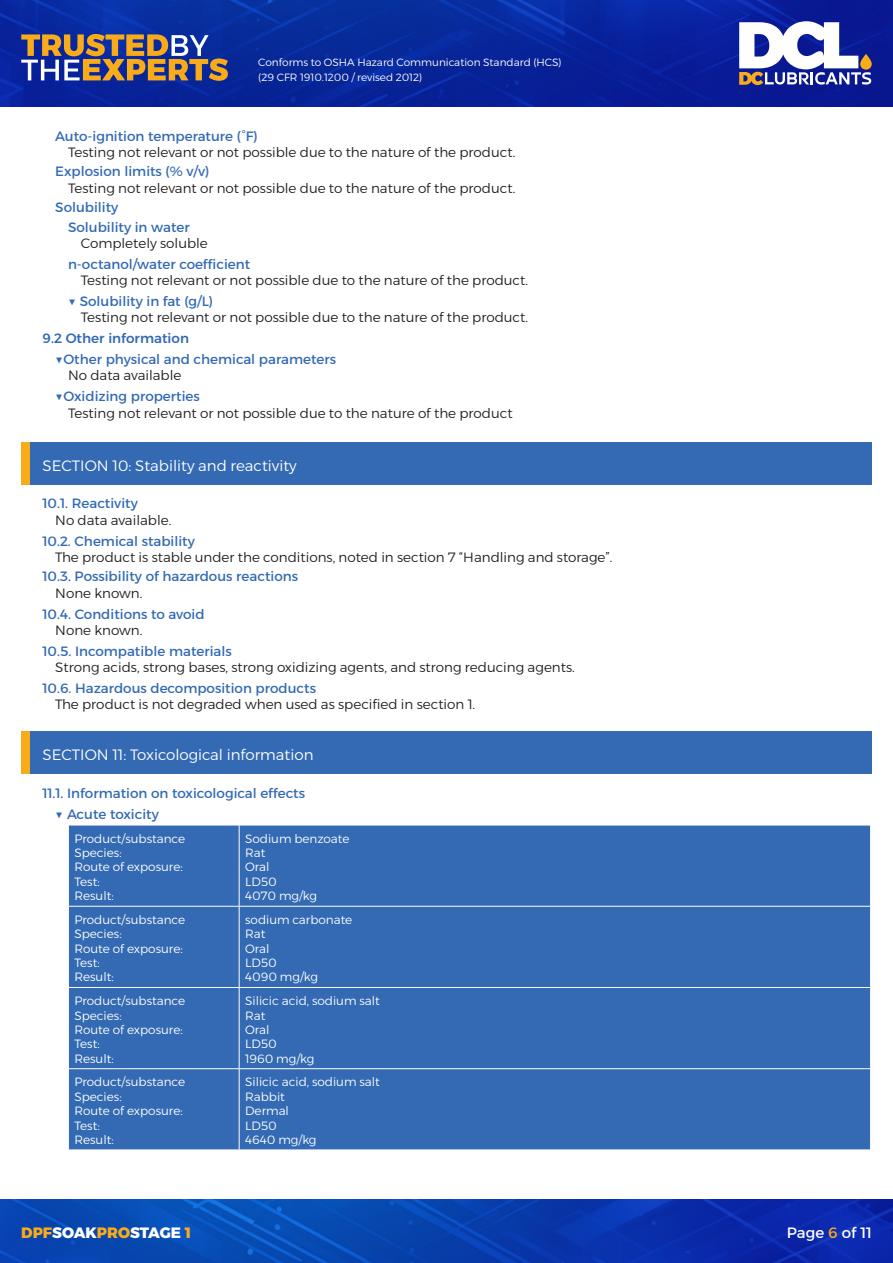
<style>
.page{position:relative;width:893px;height:1263px;background:#fff}
.page>*{position:absolute;margin:0;border:0;box-sizing:border-box;transform-origin:0 0}
.t1{font:300 15px "Alexandria";color:#fff}
.t2{font:800 15px "Alexandria";color:#fff}
.t3{font:15px "Alexandria";color:#fff}
.t4{font:300 13.5px "Alexandria";color:#231f20}
.t5{font:13.5px/19.5px "Alexandria";color:#336ab3}
.t6{font:500 13.5px "Alexandria";color:#336ab3}
.t7{font:300 12px/14.4px "Alexandria";color:#fff}
.t8{font:300 10.5px/15px "Alexandria";color:#fff}
.s1{color:#faab19}
</style>
<div class="page">
<img style="left:0;top:0;width:893px;height:106px">
<img style="left:0;top:1199px;width:893px;height:64px">
<svg style="left:739px;top:21px;width:132px;height:64px"></svg>
<svg style="left:21px;top:34px;width:207px;height:47px;background:#7b6c70"></svg>
<div style="left:21px;top:442px;width:9px;height:43px;background:#faab19"></div>
<div style="left:30px;top:442px;width:842px;height:43px;background:#336ab3"></div>
<div style="left:21px;top:731px;width:9px;height:43px;background:#faab19"></div>
<div style="left:30px;top:731px;width:842px;height:43px;background:#336ab3"></div>
<div style="left:69px;top:826px;width:801px;height:323px;background:#336ab3"></div>
<hr style="left:239px;top:825px;width:1px;height:81px;background:#fff">
<hr style="left:68px;top:906px;width:171px;height:1px;background:#fff">
<hr style="left:239px;top:906px;width:632px;height:1px;background:#fff">
<hr style="left:239px;top:907px;width:1px;height:80px;background:#fff">
<hr style="left:68px;top:987px;width:171px;height:1px;background:#fff">
<hr style="left:239px;top:987px;width:632px;height:1px;background:#fff">
<hr style="left:239px;top:988px;width:1px;height:80px;background:#fff">
<hr style="left:68px;top:1068px;width:171px;height:1px;background:#fff">
<hr style="left:239px;top:1068px;width:632px;height:1px;background:#fff">
<hr style="left:239px;top:1069px;width:1px;height:80px;background:#fff">
<p class="t8" style="left:258px;top:55px;width:305px">Conforms to OSHA Hazard Communication Standard (HCS) (29 CFR 1910.1200 / revised 2012)</p>
<p class="t5" style="left:55px;top:126px;width:204px">Auto-ignition temperature (°F)</p>
<p class="t4" style="left:68px;top:144px;width:449px">Testing not relevant or not possible due to the nature of the product.</p>
<p class="t5" style="left:55px;top:162px;width:156px">Explosion limits (% v/v)</p>
<p class="t4" style="left:68px;top:180px;width:449px">Testing not relevant or not possible due to the nature of the product.</p>
<p class="t5" style="left:68px;top:198px;width:123px;text-indent:-13px">Solubility<br>Solubility in water</p>
<p class="t4" style="left:81px;top:235px;width:129px">Completely soluble</p>
<p class="t5" style="left:68px;top:254px;width:184px">n-octanol/water coefficient</p>
<p class="t4" style="left:81px;top:272px;width:449px">Testing not relevant or not possible due to the nature of the product.</p>
<p class="t5" style="left:68px;top:292px;width:147px">▼ Solubility in fat (g/L)</p>
<p class="t4" style="left:81px;top:310px;width:449px">Testing not relevant or not possible due to the nature of the product.</p>
<p class="t6" style="left:43px;top:331px;width:148px">9.2 Other information</p>
<p class="t5" style="left:55px;top:350px;width:282px">▼Other physical and chemical parameters</p>
<p class="t4" style="left:68px;top:368px;width:115px">No data available</p>
<p class="t5" style="left:55px;top:387px;width:146px">▼Oxidizing properties</p>
<p class="t4" style="left:68px;top:405px;width:446px">Testing not relevant or not possible due to the nature of the product</p>
<p class="t1" style="left:43px;top:457px;width:256px">SECTION 10: Stability and reactivity</p>
<p class="t5" style="left:43px;top:494px;width:97px">10.1. Reactivity</p>
<p class="t4" style="left:55px;top:512px;width:118px">No data available.</p>
<p class="t5" style="left:43px;top:531px;width:154px">10.2. Chemical stability</p>
<p class="t4" style="left:55px;top:549px;width:559px">The product is stable under the conditions, noted in section 7 “Handling and storage”.</p>
<p class="t5" style="left:43px;top:567px;width:257px">10.3. Possibility of hazardous reactions</p>
<p class="t4" style="left:55px;top:585px;width:89px">None known.</p>
<p class="t5" style="left:43px;top:604px;width:164px">10.4. Conditions to avoid</p>
<p class="t4" style="left:55px;top:622px;width:89px">None known.</p>
<p class="t5" style="left:43px;top:641px;width:191px">10.5. Incompatible materials</p>
<p class="t4" style="left:55px;top:659px;width:521px">Strong acids, strong bases, strong oxidizing agents, and strong reducing agents.</p>
<p class="t5" style="left:43px;top:679px;width:275px">10.6. Hazardous decomposition products</p>
<p class="t4" style="left:55px;top:697px;width:421px">The product is not degraded when used as specified in section 1.</p>
<p class="t1" style="left:43px;top:746px;width:273px">SECTION 11: Toxicological information</p>
<p class="t5" style="left:43px;top:783px;width:264px">11.1. Information on toxicological effects</p>
<p class="t5" style="left:55px;top:804px;width:105px">▼ Acute toxicity</p>
<p class="t7" style="left:74px;top:831px;width:112px">Product/substance<br>Species:<br>Route of exposure:<br>Test:<br>Result:</p>
<p class="t7" style="left:245px;top:831px;width:106px">Sodium benzoate<br>Rat<br>Oral<br>LD50<br>4070 mg/kg</p>
<p class="t7" style="left:74px;top:912px;width:112px">Product/substance<br>Species:<br>Route of exposure:<br>Test:<br>Result:</p>
<p class="t7" style="left:245px;top:912px;width:109px">sodium carbonate<br>Rat<br>Oral<br>LD50<br>4090 mg/kg</p>
<p class="t7" style="left:74px;top:994px;width:112px">Product/substance<br>Species:<br>Route of exposure:<br>Test:<br>Result:</p>
<p class="t7" style="left:245px;top:994px;width:136px">Silicic acid, sodium salt<br>Rat<br>Oral<br>LD50<br>1960 mg/kg</p>
<p class="t7" style="left:74px;top:1075px;width:112px">Product/substance<br>Species:<br>Route of exposure:<br>Test:<br>Result:</p>
<p class="t7" style="left:245px;top:1075px;width:136px">Silicic acid, sodium salt<br>Rabbit<br>Dermal<br>LD50<br>4640 mg/kg</p>
<p class="t2" style="left:21px;top:1224px;width:172px"><span class="s1">DPF</span>SOAK<span class="s1">PRO</span>STAGE <span class="s1">1</span></p>
<p class="t3" style="left:787px;top:1224px;width:86px">Page <span class="s1">6</span> of 11</p>
</div>
